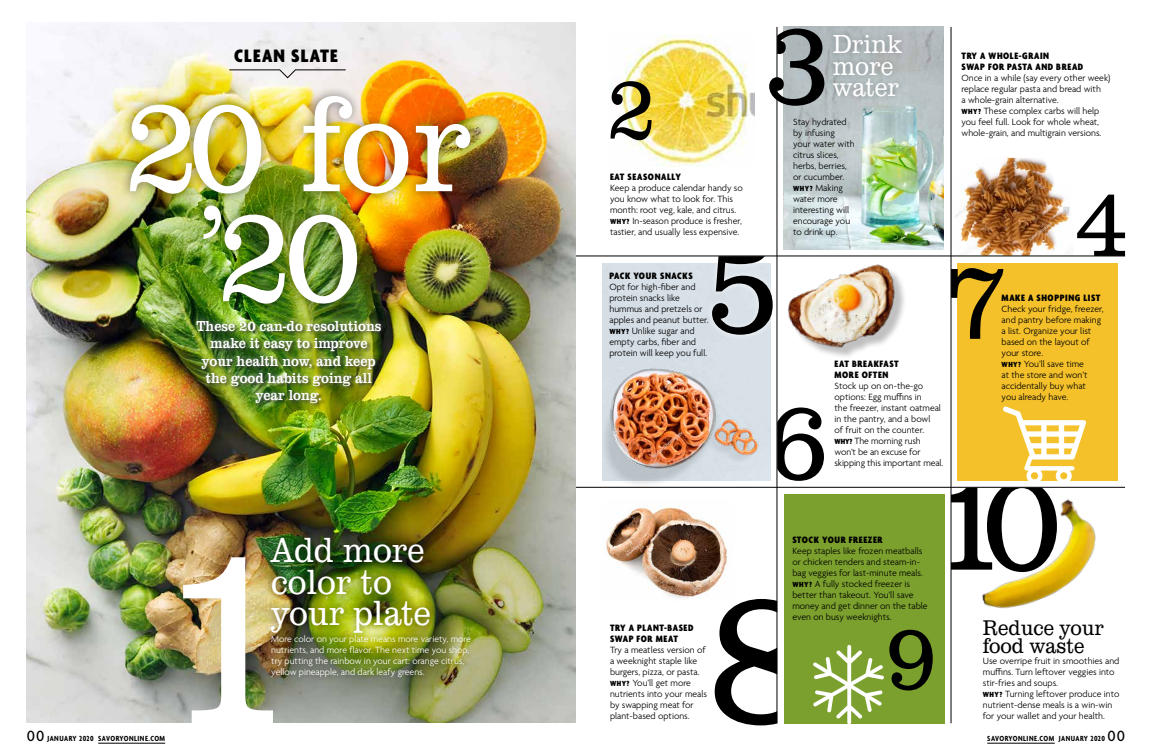
<style>
.page{position:relative;width:1152px;height:756px;background:#fff}
.page>*{position:absolute;margin:0;border:0;box-sizing:border-box;transform-origin:0 0}
.t1{font:300 268.2px "Clarendon URW Ext Nar";color:#fff}
.t2{font:300 139.2px/110px "Clarendon URW Ext Nar";letter-spacing:-.04em;color:#fff;text-align:center}
.t3{font:300 36.2px/31.4px "Clarendon URW Ext Nar";color:#fff}
.t4{font:300 27px/21.5px "Clarendon URW Ext Nar";color:#fff}
.t5{font:300 22px/18px "Clarendon URW Ext Nar";color:#000}
.t6{font:900 condensed 19.5px "Agenda";letter-spacing:.06em;color:#000}
.t7{font:15px/17.3px "Clarendon URW Ext Nar";color:#fff;text-align:center}
.t8{font:900 condensed 10px/11px "Agenda";letter-spacing:.06em;color:#000}
.t9{font:300 9.8px/11px "Agenda";color:#000}
.t10{font:300 9.8px/11px "Agenda";color:#fff}
.t11{font:700 condensed 8px "Agenda";letter-spacing:.06em;color:#000}
.s1{font-weight:900;font-stretch:condensed;font-size:8px}
.s2{font-weight:500;font-stretch:normal;font-size:16px}
</style>
<div class="page">
<div style="left:958px;top:264px;width:160px;height:217px;background:#f4c12b"></div>
<img style="left:784px;top:27px;width:160px;height:222px">
<img style="left:26px;top:23px;width:550px;height:700px">
<img style="left:955px;top:158px;width:119px;height:98px">
<img style="left:621px;top:35px;width:133px;height:131px">
<svg style="left:715px;top:599px;width:62px;height:126px"></svg>
<svg style="left:952px;top:268px;width:51px;height:71px"></svg>
<div style="left:706px;top:250px;width:73px;height:91px;background:#fff;opacity:.75"></div>
<svg style="left:712px;top:257px;width:61px;height:78px;background:#84898c"></svg>
<svg style="left:1077px;top:195px;width:48px;height:61px"></svg>
<svg style="left:769px;top:29px;width:55px;height:77px;background:#777c7d"></svg>
<svg style="left:611px;top:81px;width:41px;height:59px"></svg>
<svg style="left:952px;top:488px;width:98px;height:82px"></svg>
<div style="left:263px;top:530px;width:174px;height:111px;background:#000;opacity:.5"></div>
<div style="left:191px;top:315px;width:196px;height:95px;background:#fff;opacity:.5"></div>
<div style="left:120px;top:86px;width:361px;height:228px;background:#000;opacity:.5"></div>
<svg style="left:817px;top:413px;width:7px;height:61px"></svg>
<img style="left:977px;top:497px;width:119px;height:112px">
<div style="left:827px;top:29px;width:81px;height:74px;background:#000;opacity:.25"></div>
<div style="left:266px;top:630px;width:211px;height:53px;background:#000;opacity:.5"></div>
<hr style="left:987px;top:743px;width:68px;height:1px;background:#000">
<hr style="left:98px;top:743px;width:67px;height:1px;background:#000">
<img style="left:1004px;top:406px;width:82px;height:75px">
<svg style="left:229px;top:70px;width:117px;height:8px"></svg>
<hr style="left:777px;top:27px;width:1px;height:696px;background:#000">
<hr style="left:576px;top:256px;width:549px;height:1px;background:#000">
<hr style="left:576px;top:487px;width:549px;height:1px;background:#000">
<hr style="left:951px;top:27px;width:1px;height:696px;background:#000">
<div style="left:784px;top:494px;width:160px;height:229px;background:#7ba02d"></div>
<img style="left:808px;top:644px;width:78px;height:80px">
<img style="left:606px;top:547px;width:127px;height:53px">
<img style="left:777px;top:252px;width:132px;height:105px">
<svg style="left:889px;top:630px;width:44px;height:61px"></svg>
<img style="left:510px;top:346px;width:307px;height:201px">
<img style="left:586px;top:345px;width:191px;height:143px">
<h3 class="t6" style="left:234px;top:45px;width:105px">CLEAN SLATE</h3>
<h2 class="t2" style="left:124px;top:91px;width:350px">20 for ’20</h2>
<h3 class="t7" style="left:196px;top:318px;width:187px">These 20 can-do resolutions make it easy to improve your health now, and keep the good habits going all year long.</h3>
<h3 class="t3" style="left:271px;top:535px;width:161px">Add more color to your plate</h3>
<h1 class="t1" style="left:153px;top:478px;width:149px">1</h1>
<p class="t10" style="left:271px;top:634px;width:201px">More color on your plate means more variety, more nutrients, and more flavor. The next time you shop, try putting the rainbow in your cart: orange citrus, yellow pineapple, and dark leafy greens.</p>
<p class="t8" style="left:610px;top:172px;width:72px">EAT SEASONALLY</p>
<p class="t9" style="left:610px;top:183px;width:134px">Keep a produce calendar handy so you know what to look for. This month: root veg, kale, and citrus.<br><span class="s1">WHY?</span> In-season produce is fresher, tastier, and usually less expensive.</p>
<p class="t8" style="left:609px;top:271px;width:85px">PACK YOUR SNACKS</p>
<p class="t9" style="left:609px;top:282px;width:101px">Opt for high-fiber and protein snacks like hummus and pretzels or apples and peanut butter.<br><span class="s1">WHY?</span> Unlike sugar and empty carbs, fiber and protein will keep you full.</p>
<p class="t8" style="left:610px;top:623px;width:85px">TRY A PLANT-BASED<br>SWAP FOR MEAT</p>
<p class="t9" style="left:610px;top:645px;width:99px">Try a meatless version of a weeknight staple like burgers, pizza, or pasta.<br><span class="s1">WHY?</span> You’ll get more nutrients into your meals by swapping meat for plant-based options.</p>
<h3 class="t4" style="left:833px;top:34px;width:71px">Drink more water</h3>
<p class="t9" style="left:793px;top:117px;width:63px">Stay hydrated by infusing your water with citrus slices, herbs, berries, or cucumber.<br><span class="s1">WHY?</span> Making water more interesting will encourage you to drink up.</p>
<p class="t8" style="left:962px;top:51px;width:123px">TRY A WHOLE-GRAIN<br>SWAP FOR PASTA AND BREAD</p>
<p class="t9" style="left:962px;top:73px;width:150px">Once in a while (say every other week) replace regular pasta and bread with<br>a whole-grain alternative.<br><span class="s1">WHY?</span> These complex carbs will help you feel full. Look for whole wheat, whole-grain, and multigrain versions.</p>
<p class="t8" style="left:835px;top:359px;width:66px">EAT BREAKFAST<br>MORE OFTEN</p>
<p class="t9" style="left:835px;top:381px;width:110px">Stock up on on-the-go options: Egg muffins in<br>the freezer, instant oatmeal in the pantry, and a bowl<br>of fruit on the counter.<br><span class="s1">WHY?</span> The morning rush won’t be an excuse for skipping this important meal.</p>
<p class="t8" style="left:1002px;top:293px;width:100px">MAKE A SHOPPING LIST</p>
<p class="t9" style="left:1002px;top:304px;width:104px">Check your fridge, freezer, and pantry before making a list. Organize your list based on the layout of your store.<br><span class="s1">WHY?</span> You’ll save time<br>at the store and won’t accidentally buy what<br>you already have.</p>
<p class="t8" style="left:792px;top:535px;width:92px">STOCK YOUR FREEZER</p>
<p class="t9" style="left:792px;top:546px;width:137px">Keep staples like frozen meatballs or chicken tenders and steam-in&shy;bag veggies for last-minute meals.<br><span class="s1">WHY?</span> A fully stocked freezer is better than takeout. You’ll save money and get dinner on the table even on busy weeknights.</p>
<h3 class="t5" style="left:983px;top:619px;width:123px">Reduce your food waste</h3>
<p class="t9" style="left:983px;top:656px;width:138px">Use overripe fruit in smoothies and muffins. Turn leftover veggies into stir-fries and soups.<br><span class="s1">WHY?</span> Turning leftover produce into nutrient-dense meals is a win-win for your wallet and your health.</p>
<p class="t11" style="left:27px;top:734px;width:140px"><span class="s2">00</span> JANUARY 2020 SAVORYONLINE.COM</p>
<p class="t11" style="left:987px;top:734px;width:139px">SAVORYONLINE.COM JANUARY 2020 <span class="s2">00</span></p>
</div>
